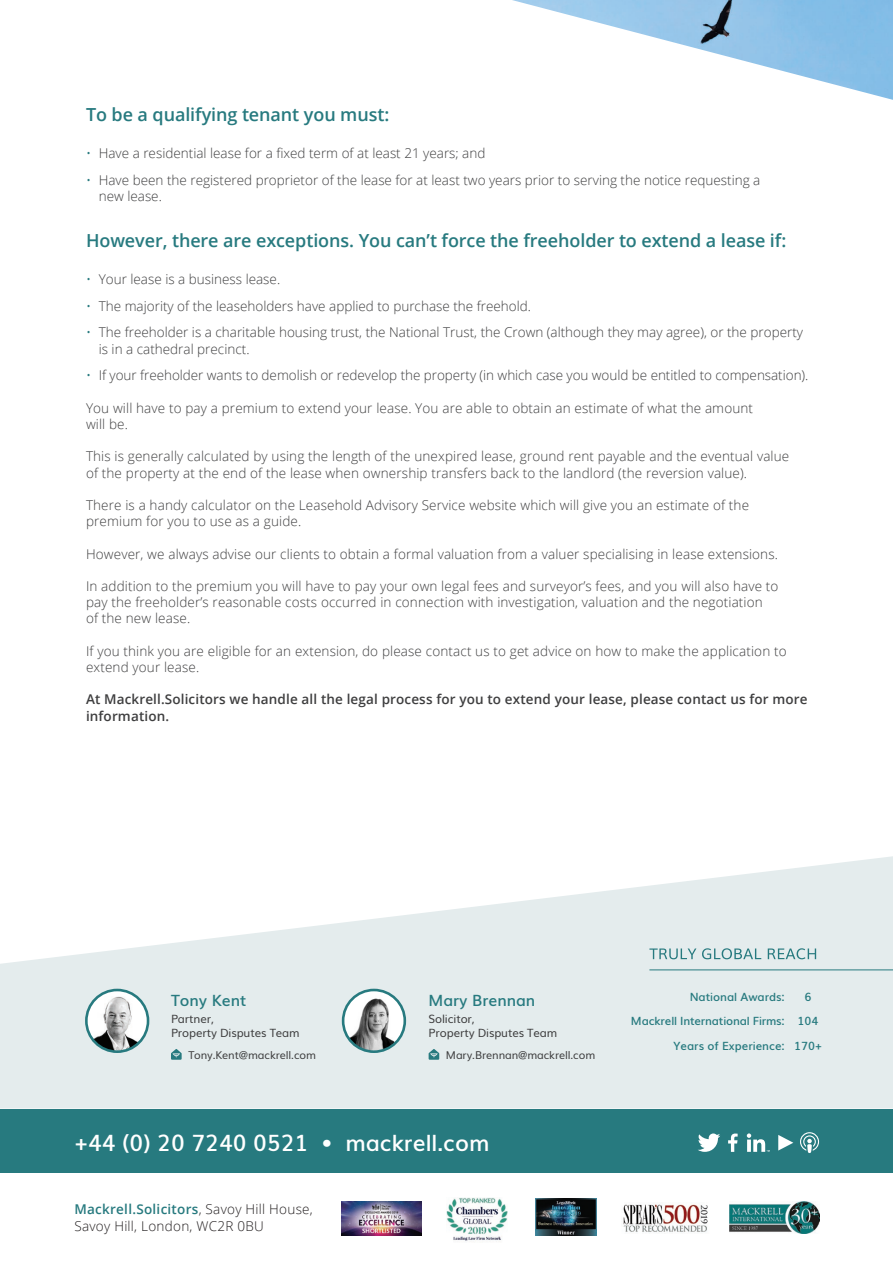
<style>
.page{position:relative;width:893px;height:1263px;background:#fff}
.page>*{position:absolute;margin:0;border:0;box-sizing:border-box;transform-origin:0 0}
.t1{font:600 22.5px "Muli";color:#fff}
.t2{font:600 18px "Open Sans";letter-spacing:-.005em;color:#277a7f}
.t3{font:600 15.45px "Muli";color:#277a7f}
.t4{font:300 13.5px/16.2px "Open Sans";letter-spacing:.01em;color:#3e3e3f}
.t5{font:600 13.5px/16.2px "Open Sans";letter-spacing:.01em;color:#3e3e3f}
.t6{font:300 13.5px/16.2px "Open Sans";letter-spacing:.02em;color:#231f20}
.t7{font:600 11.4px "Muli";color:#277a7f}
.t8{font:11.4px/13.6px "Muli";letter-spacing:-.01em;color:#3e3e3f}
.t9{font:10.8px "Muli";letter-spacing:-.01em;color:#3e3e3f}
.s1{color:#277a7f}
.s2{font-weight:600;color:#277a7f}
</style>
<div class="page">
<img style="left:512px;top:0;width:381px;height:100px">
<hr style="left:0;top:1105px;width:893px;height:4px;background:#f1f5f6">
<svg style="left:0;top:856px;width:893px;height:252px;fill:#e4eced"></svg>
<svg style="left:429px;top:1049px;width:10px;height:11px"></svg>
<svg style="left:649px;top:948px;width:167px;height:11px;background:#b0cdcf"></svg>
<hr style="left:649px;top:970px;width:244px;height:1px;background:#277a7f">
<img style="left:344px;top:990px;width:61px;height:62px">
<div style="left:342px;top:989px;width:64px;height:64px;border:3px solid #277a7f;border-radius:50%"></div>
<svg style="left:171px;top:1049px;width:11px;height:11px"></svg>
<img style="left:90px;top:990px;width:54px;height:62px">
<div style="left:85px;top:989px;width:64px;height:64px;border:3px solid #277a7f;border-radius:50%"></div>
<img style="left:623px;top:1204px;width:85px;height:29px">
<div style="left:0;top:1109px;width:893px;height:64px;background:#277a7f"></div>
<img style="left:729px;top:1201px;width:90px;height:32px">
<img style="left:446px;top:1197px;width:61px;height:45px">
<svg style="left:747px;top:1133px;width:23px;height:19px"></svg>
<svg style="left:698px;top:1133px;width:22px;height:19px"></svg>
<svg style="left:728px;top:1133px;width:10px;height:19px"></svg>
<svg style="left:778px;top:1135px;width:15px;height:15px"></svg>
<svg style="left:800px;top:1132px;width:19px;height:21px"></svg>
<img style="left:536px;top:1199px;width:60px;height:36px">
<img style="left:341px;top:1201px;width:80px;height:34px">
<p class="t2" style="left:86px;top:102px;width:305px">To be a qualifying tenant you must:</p>
<p class="t4" style="left:86px;top:144px;width:401px"><span class="s1">•</span> Have a residential lease for a fixed term of at least 21 years; and</p>
<p class="t4" style="left:99px;top:171px;width:663px;text-indent:-13px"><span class="s1">•</span> Have been the registered proprietor of the lease for at least two years prior to serving the notice requesting a new lease.</p>
<p class="t2" style="left:86px;top:228px;width:702px">However, there are exceptions. You can’t force the freeholder to extend a lease if:</p>
<p class="t4" style="left:86px;top:270px;width:196px"><span class="s1">•</span> Your lease is a business lease.</p>
<p class="t4" style="left:86px;top:297px;width:447px"><span class="s1">•</span> The majority of the leaseholders have applied to purchase the freehold.</p>
<p class="t4" style="left:99px;top:324px;width:706px;text-indent:-13px"><span class="s1">•</span> The freeholder is a charitable housing trust, the National Trust, the Crown (although they may agree), or the property is in a cathedral precinct.</p>
<p class="t4" style="left:86px;top:367px;width:724px"><span class="s1">•</span> If your freeholder wants to demolish or redevelop the property (in which case you would be entitled to compensation).</p>
<p class="t4" style="left:86px;top:399px;width:669px">You will have to pay a premium to extend your lease. You are able to obtain an estimate of what the amount will be.</p>
<p class="t4" style="left:86px;top:448px;width:705px">This is generally calculated by using the length of the unexpired lease, ground rent payable and the eventual value of the property at the end of the lease when ownership transfers back to the landlord (the reversion value).</p>
<p class="t4" style="left:86px;top:497px;width:665px">There is a handy calculator on the Leasehold Advisory Service website which will give you an estimate of the premium for you to use as a guide.</p>
<p class="t4" style="left:86px;top:545px;width:693px">However, we always advise our clients to obtain a formal valuation from a valuer specialising in lease extensions.</p>
<p class="t4" style="left:86px;top:578px;width:694px">In addition to the premium you will have to pay your own legal fees and surveyor’s fees, and you will also have to pay the freeholder’s reasonable costs occurred in connection with investigation, valuation and the negotiation<br>of the new lease.</p>
<p class="t4" style="left:86px;top:642px;width:702px">If you think you are eligible for an extension, do please contact us to get advice on how to make the application to extend your lease.</p>
<p class="t5" style="left:86px;top:691px;width:723px">At Mackrell.Solicitors we handle all the legal process for you to extend your lease, please contact us for more information.</p>
<p class="t3" style="left:171px;top:988px;width:77px">Tony Kent</p>
<p class="t8" style="left:171px;top:1011px;width:130px">Partner,<br>Property Disputes Team</p>
<p class="t9" style="left:188px;top:1046px;width:129px">Tony.Kent@mackrell.com</p>
<p class="t3" style="left:429px;top:988px;width:108px">Mary Brennan</p>
<p class="t8" style="left:429px;top:1011px;width:130px">Solicitor,<br>Property Disputes Team</p>
<p class="t9" style="left:446px;top:1046px;width:151px">Mary.Brennan@mackrell.com</p>
<p class="t1" style="left:74px;top:1125px;width:417px">+44 (0) 20 7240 0521 • mackrell.com</p>
<p class="t6" style="left:74px;top:1201px;width:240px"><span class="s2">Mackrell.Solicitors</span>, Savoy Hill House,<br>Savoy Hill, London, WC2R 0BU</p>
<p class="t7" style="left:690px;top:988px;width:97px">National Awards:</p>
<p class="t7" style="left:631px;top:1012px;width:155px">Mackrell International Firms:</p>
<p class="t7" style="left:674px;top:1036px;width:113px">Years of Experience:</p>
<p class="t7" style="left:804px;top:988px;width:8px">6</p>
<p class="t7" style="left:798px;top:1012px;width:22px">104</p>
<p class="t7" style="left:794px;top:1036px;width:29px">170+</p>
</div>
